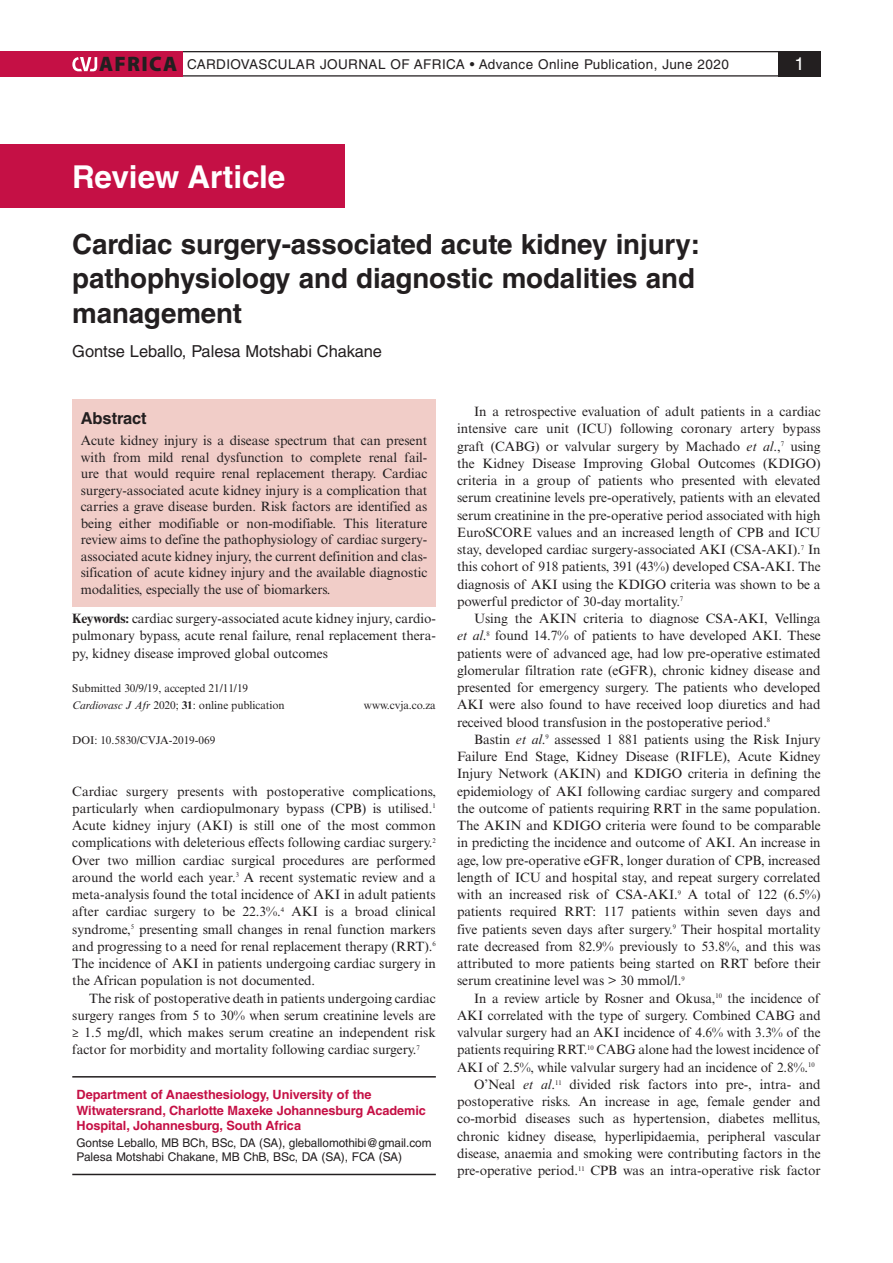
<style>
.page{position:relative;width:893px;height:1263px;background:#fff}
.page>*{position:absolute;margin:0;border:0;box-sizing:border-box;transform-origin:0 0}
.t1{font:700 31.5px "Helvetica LT Std";color:#fff}
.t2{font:700 27.75px/34.5px "Helvetica LT Std";letter-spacing:-.005em;color:#231f20}
.t3{font:18px "Helvetica LT Std";color:#fff}
.t4{font:16.5px "Helvetica LT Std";letter-spacing:-.005em;color:#231f20}
.t5{font:700 16.5px "Helvetica LT Std";letter-spacing:-.005em;color:#231f20}
.t6{font:13.5px/17.2px "Times New Roman MT Std";letter-spacing:-.005em;color:#231f20;text-align:justify}
.t7{font:13.5px "Helvetica LT Std";letter-spacing:.03em;color:#231f20}
.t8{font:700 12.75px/15.8px "Helvetica LT Std";letter-spacing:-.005em;color:#c51045}
.t9{font:12px/14.2px "Helvetica LT Std";letter-spacing:-.005em;color:#231f20}
.t10{font:11.25px/17.2px "Times New Roman MT Std";letter-spacing:-.005em;color:#231f20}
.s1{font-family:"Myriad Pro";font-weight:900;font-size:21px}
.s2{font-weight:700}
.s3{font-style:italic}
</style>
<div class="page">
<div style="left:778px;top:51px;width:43px;height:26px;background:#231f20"></div>
<hr style="left:72px;top:51px;width:749px;height:1px;background:#231f20">
<hr style="left:72px;top:75px;width:749px;height:2px;background:#231f20">
<div style="left:0;top:51px;width:182px;height:26px;background:#c51045"></div>
<svg style="left:72px;top:57px;width:25px;height:14px"></svg>
<div style="left:72px;top:399px;width:364px;height:208px;background:#f1cdc8"></div>
<hr style="left:72px;top:1076px;width:364px;height:1px;background:#231f20">
<hr style="left:72px;top:1174px;width:364px;height:1px;background:#231f20">
<div style="left:0;top:145px;width:345px;height:63px;background:#c51045"></div>
<p class="t7" style="left:99px;top:57px;width:631px"><span class="s1">AFRICA</span> CARDIOVASCULAR JOURNAL OF AFRICA • Advance Online Publication, June 2020</p>
<h3 class="t3" style="left:794px;top:53px;width:12px">1</h3>
<h1 class="t1" style="left:72px;top:157px;width:215px">Review Article</h1>
<h2 class="t2" style="left:72px;top:226px;width:629px">Cardiac surgery-associated acute kidney injury: pathophysiology and diagnostic modalities and management</h2>
<p class="t4" style="left:72px;top:341px;width:311px">Gontse Leballo, Palesa Motshabi Chakane</p>
<p class="t5" style="left:81px;top:408px;width:68px">Abstract</p>
<p class="t6" style="left:81px;top:432px;width:348px;line-height:16.5px">Acute kidney injury is a disease spectrum that can present with from mild renal dysfunction to complete renal fail&shy;ure that would require renal replacement therapy. Cardiac surgery-associated acute kidney injury is a complication that carries a grave disease burden. Risk factors are identified as being either modifiable or non-modifiable. This literature review aims to define the pathophysiology of cardiac surgery&shy;associated acute kidney injury, the current definition and clas&shy;sification of acute kidney injury and the available diagnostic modalities, especially the use of biomarkers.</p>
<p class="t6" style="left:72px;top:610px;width:365px"><span class="s2">Keywords:</span> cardiac surgery-associated acute kidney injury, cardio&shy;pulmonary bypass, acute renal failure, renal replacement thera&shy;py, kidney disease improved global outcomes</p>
<p class="t10" style="left:72px;top:680px;width:214px">Submitted 30/9/19, accepted 21/11/19<br><span class="s3">Cardiovasc J Afr</span> 2020; <span class="s2">31</span>: online publication</p>
<p class="t10" style="left:364px;top:697px;width:73px">www.cvja.co.za</p>
<p class="t10" style="left:72px;top:731px;width:145px">DOI: 10.5830/CVJA-2019-069</p>
<p class="t6" style="left:72px;top:782px;width:365px">Cardiac surgery presents with postoperative complications, particularly when cardiopulmonary bypass (CPB) is utilised.<sup>1<br></sup>Acute kidney injury (AKI) is still one of the most common complications with deleterious effects following cardiac surgery.<sup>2<br></sup>Over two million cardiac surgical procedures are performed around the world each year.<sup>3</sup> A recent systematic review and a meta-analysis found the total incidence of AKI in adult patients after cardiac surgery to be 22.3%.<sup>4</sup> AKI is a broad clinical syndrome,<sup>5</sup> presenting small changes in renal function markers and progressing to a need for renal replacement therapy (RRT).<sup>6<br></sup>The incidence of AKI in patients undergoing cardiac surgery in the African population is not documented.</p>
<p class="t6" style="left:72px;top:989px;width:365px;text-indent:17px">The risk of postoperative death in patients undergoing cardiac surgery ranges from 5 to 30% when serum creatinine levels are ≥ 1.5 mg/dl, which makes serum creatine an independent risk factor for morbidity and mortality following cardiac surgery.<sup>7</sup></p>
<p class="t8" style="left:77px;top:1086px;width:351px">Department of Anaesthesiology, University of the<br>Witwatersrand, Charlotte Maxeke Johannesburg Academic<br>Hospital, Johannesburg, South Africa</p>
<p class="t9" style="left:77px;top:1135px;width:356px">Gontse Leballo, MB BCh, BSc, DA (SA), gleballomothibi@gmail.com<br>Palesa Motshabi Chakane, MB ChB, BSc, DA (SA), FCA (SA)</p>
<p class="t6" style="left:457px;top:403px;width:365px;text-indent:17px">In a retrospective evaluation of adult patients in a cardiac intensive care unit (ICU) following coronary artery bypass graft (CABG) or valvular surgery by Machado <span class="s3">et al</span>.,<sup>7</sup> using the Kidney Disease Improving Global Outcomes (KDIGO) criteria in a group of patients who presented with elevated serum creatinine levels pre-operatively, patients with an elevated serum creatinine in the pre-operative period associated with high EuroSCORE values and an increased length of CPB and ICU stay, developed cardiac surgery-associated AKI (CSA-AKI).<sup>7</sup> In this cohort of 918 patients, 391 (43%) developed CSA-AKI. The diagnosis of AKI using the KDIGO criteria was shown to be a powerful predictor of 30-day mortality.<sup>7</sup></p>
<p class="t6" style="left:457px;top:610px;width:365px;text-indent:17px">Using the AKIN criteria to diagnose CSA-AKI, Vellinga <span class="s3">et al</span>.<sup>8</sup> found 14.7% of patients to have developed AKI. These patients were of advanced age, had low pre-operative estimated glomerular filtration rate (eGFR), chronic kidney disease and presented for emergency surgery. The patients who developed AKI were also found to have received loop diuretics and had received blood transfusion in the postoperative period.<sup>8</sup></p>
<p class="t6" style="left:457px;top:731px;width:365px;text-indent:17px">Bastin <span class="s3">et al</span>.<sup>9</sup> assessed 1 881 patients using the Risk Injury Failure End Stage, Kidney Disease (RIFLE), Acute Kidney Injury Network (AKIN) and KDIGO criteria in defining the epidemiology of AKI following cardiac surgery and compared the outcome of patients requiring RRT in the same population.<br>The AKIN and KDIGO criteria were found to be comparable in predicting the incidence and outcome of AKI. An increase in age, low pre-operative eGFR, longer duration of CPB, increased length of ICU and hospital stay, and repeat surgery correlated with an increased risk of CSA-AKI.<sup>9</sup> A total of 122 (6.5%) patients required RRT: 117 patients within seven days and five patients seven days after surgery.<sup>9</sup> Their hospital mortality rate decreased from 82.9% previously to 53.8%, and this was attributed to more patients being started on RRT before their serum creatinine level was &gt; 30 mmol/l.<sup>9</sup></p>
<p class="t6" style="left:474px;top:989px;width:347px">In a review article by Rosner and Okusa,<sup>10</sup> the incidence of</p>
<p class="t6" style="left:457px;top:1007px;width:365px">AKI correlated with the type of surgery. Combined CABG and</p>
<p class="t6" style="left:457px;top:1024px;width:365px">valvular surgery had an AKI incidence of 4.6% with 3.3% of the</p>
<p class="t6" style="left:457px;top:1041px;width:364px">patients requiring RRT.<sup>10</sup> CABG alone had the lowest incidence of</p>
<p class="t6" style="left:457px;top:1058px;width:359px">AKI of 2.5%, while valvular surgery had an incidence of 2.8%.<sup>10</sup></p>
<p class="t6" style="left:474px;top:1076px;width:348px">O’Neal <span class="s3">et al</span>.<sup>11</sup> divided risk factors into pre-, intra- and</p>
<p class="t6" style="left:457px;top:1093px;width:365px">postoperative risks. An increase in age, female gender and</p>
<p class="t6" style="left:457px;top:1110px;width:365px">co-morbid diseases such as hypertension, diabetes mellitus,</p>
<p class="t6" style="left:457px;top:1127px;width:365px">chronic kidney disease, hyperlipidaemia, peripheral vascular</p>
<p class="t6" style="left:457px;top:1145px;width:365px">disease, anaemia and smoking were contributing factors in the</p>
<p class="t6" style="left:457px;top:1162px;width:365px">pre-operative period.<sup>11</sup> CPB was an intra-operative risk factor</p>
</div>
